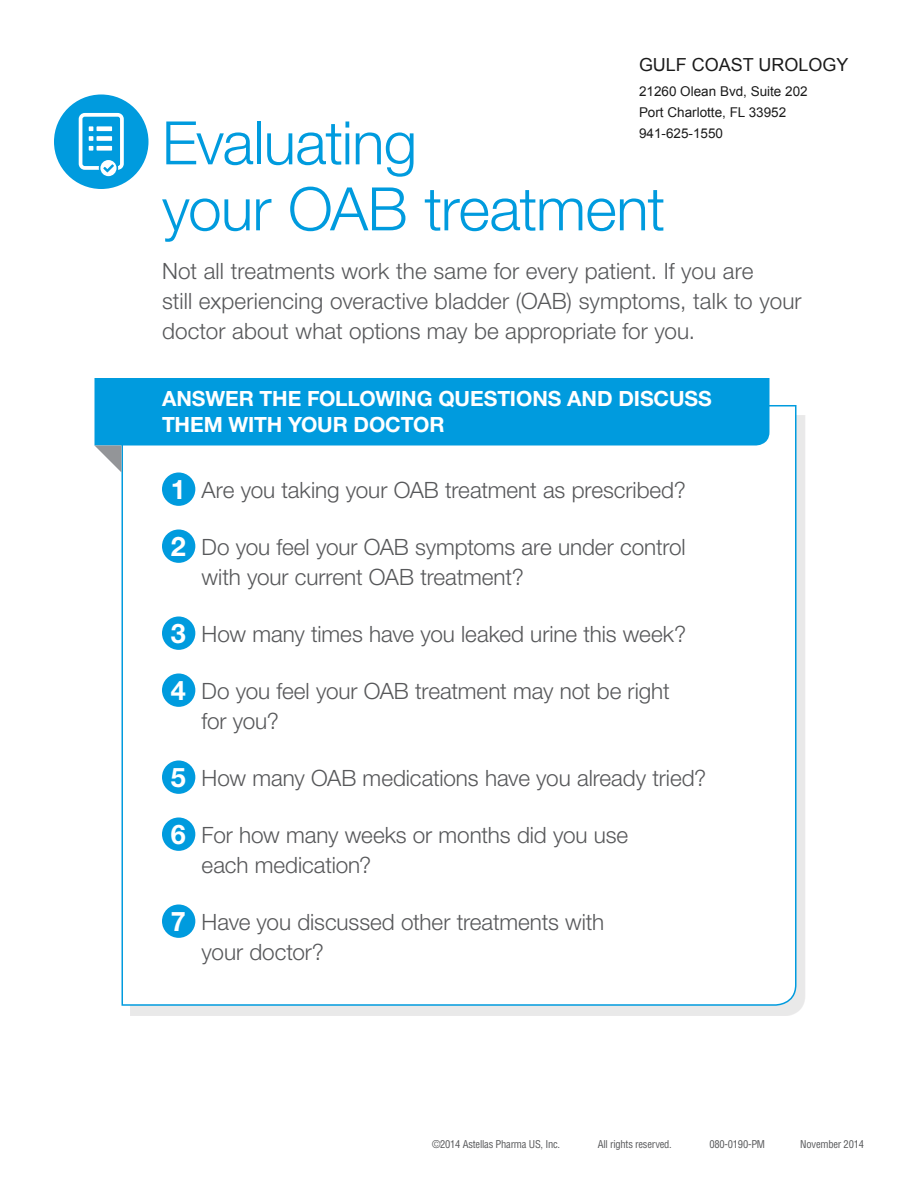
<style>
.page{position:relative;width:918px;height:1188px;background:#fff}
.page>*{position:absolute;margin:0;border:0;box-sizing:border-box;transform-origin:0 0}
.t1{font:300 60px/66px "Helvetica Neue LT Std";letter-spacing:-.015em;color:#009bde}
.t2{font:700 27px "Helvetica Neue LT Std";color:#fff}
.P1{font:300 22.5px/30px "Helvetica Neue LT Std";color:#57585a}
.t3{font:700 21px/25.2px "Helvetica Neue LT Std";letter-spacing:-.005em;color:#fff}
.t4{font:18px "Arial";color:rgb(0 0 0/.9)}
.t5{font:13.5px/21px "Arial";color:rgb(0 0 0/.9)}
.t6{font:condensed 10.5px "Helvetica LT Std";letter-spacing:-.02em;color:#57585a}
</style>
<div class="page">
<div style="left:130px;top:415px;width:675px;height:601px;background:#e9e9e9"></div>
<div style="left:121px;top:405px;width:676px;height:601px;background:#fff"></div>
<div style="left:94px;top:378px;width:676px;height:68px;background:#009bde"></div>
<svg style="left:95px;top:446px;width:27px;height:26px"></svg>
<div style="left:162px;top:472px;width:33px;height:34px;background:#009bde;border-radius:50%"></div>
<div style="left:162px;top:529px;width:33px;height:34px;background:#009bde;border-radius:50%"></div>
<div style="left:162px;top:616px;width:33px;height:34px;background:#009bde;border-radius:50%"></div>
<div style="left:162px;top:673px;width:33px;height:34px;background:#009bde;border-radius:50%"></div>
<div style="left:162px;top:760px;width:33px;height:34px;background:#009bde;border-radius:50%"></div>
<div style="left:162px;top:817px;width:33px;height:34px;background:#009bde;border-radius:50%"></div>
<div style="left:162px;top:904px;width:33px;height:34px;background:#009bde;border-radius:50%"></div>
<div style="left:55px;top:96px;width:92px;height:92px;background:#009bde;border-radius:50%"></div>
<div style="left:54px;top:95px;width:94px;height:94px;border:3px solid #009bde;border-radius:50%"></div>
<div style="left:99px;top:158px;width:19px;height:20px;border:2px solid #009bde;border-radius:50%"></div>
<div style="left:100px;top:160px;width:17px;height:16px;background:#fff;border-radius:50%"></div>
<svg style="left:79px;top:113px;width:45px;height:59px"></svg>
<p class="t4" style="left:639px;top:57px;width:211px">GULF COAST UROLOGY</p>
<p class="t5" style="left:639px;top:82px;width:170px">21260 Olean Bvd, Suite 202<br>Port Charlotte, FL 33952<br>941-625-1550</p>
<h1 class="t1" style="left:162px;top:109px;width:505px">Evaluating<br>your OAB treatment</h1>
<p class="P1" style="left:162px;top:256px;width:641px">Not all treatments work the same for every patient. If you are<br>still experiencing overactive bladder (OAB) symptoms, talk to your doctor about what options may be appropriate for you.</p>
<h3 class="t3" style="left:162px;top:386px;width:551px">ANSWER THE FOLLOWING QUESTIONS AND DISCUSS<br>THEM WITH YOUR DOCTOR</h3>
<p class="t2" style="left:171px;top:473px;width:17px">1</p>
<p class="P1" style="left:202px;top:474px;width:486px">Are you taking your OAB treatment as prescribed?</p>
<p class="t2" style="left:171px;top:530px;width:17px">2</p>
<p class="P1" style="left:202px;top:531px;width:486px">Do you feel your OAB symptoms are under control with your current OAB treatment?</p>
<p class="t2" style="left:171px;top:617px;width:17px">3</p>
<p class="P1" style="left:202px;top:618px;width:486px">How many times have you leaked urine this week?</p>
<p class="t2" style="left:171px;top:674px;width:17px">4</p>
<p class="P1" style="left:202px;top:675px;width:470px">Do you feel your OAB treatment may not be right for you?</p>
<p class="t2" style="left:171px;top:761px;width:17px">5</p>
<p class="P1" style="left:202px;top:762px;width:506px">How many OAB medications have you already tried?</p>
<p class="t2" style="left:171px;top:818px;width:17px">6</p>
<p class="P1" style="left:202px;top:819px;width:428px">For how many weeks or months did you use each medication?</p>
<p class="t2" style="left:171px;top:905px;width:17px">7</p>
<p class="P1" style="left:202px;top:906px;width:404px">Have you discussed other treatments with your doctor?</p>
<p class="t6" style="left:432px;top:1138px;width:130px">©2014 Astellas Pharma US, Inc.</p>
<p class="t6" style="left:598px;top:1138px;width:76px">All rights reserved.</p>
<p class="t6" style="left:710px;top:1138px;width:57px">080-0190-PM</p>
<p class="t6" style="left:800px;top:1138px;width:65px">November 2014</p>
</div>
